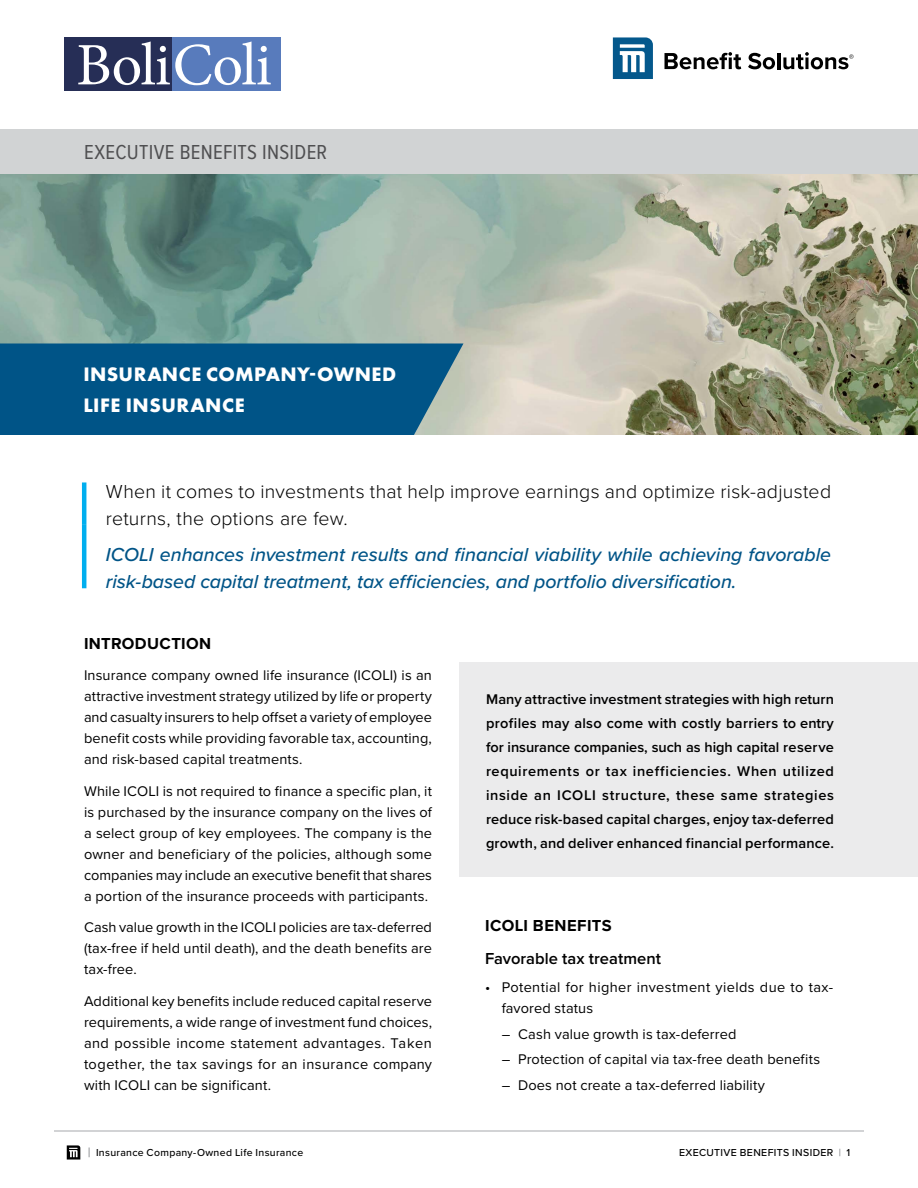
<style>
.page{position:relative;width:918px;height:1188px;background:#fff}
.page>*{position:absolute;margin:0;border:0;box-sizing:border-box;transform-origin:0 0}
.t1{font:21px "Proxima Nova Cond";letter-spacing:.015em;color:#4f4f51}
.t2{font:700 20.25px/30.8px "Futura PT";letter-spacing:.02em;color:#fff}
.t3{font:italic 500 19.5px/27px "Proxima Nova";color:#005487}
.t4{font:300 19.5px/27px "Proxima Nova";letter-spacing:.015em;color:#000}
.t5{font:700 16.5px "Proxima Nova";letter-spacing:.025em;color:#000}
.t6{font:600 16.5px "Proxima Nova";color:#000}
.t7{font:14.55px/21px "Proxima Nova";letter-spacing:.01em;color:#000;text-align:justify}
.t8{font:600 14.55px/24px "Proxima Nova";letter-spacing:.015em;color:#000;text-align:justify}
.t9{font:500 10.5px "Proxima Nova";letter-spacing:.03em;color:#000}
.s1{color:#808285}
</style>
<div class="page">
<img style="left:0;top:174px;width:918px;height:261px">
<div style="left:64px;top:37px;width:109px;height:54px;background:#262e56"></div>
<div style="left:172px;top:37px;width:108px;height:54px;background:#587bbc"></div>
<svg style="left:78px;top:41px;width:193px;height:44px"></svg>
<svg style="left:613px;top:37px;width:40px;height:42px"></svg>
<svg style="left:665px;top:52px;width:76px;height:17px"></svg>
<svg style="left:748px;top:53px;width:27px;height:16px"></svg>
<hr style="left:777px;top:53px;width:3px;height:16px;background:#000">
<svg style="left:783px;top:52px;width:71px;height:17px"></svg>
<svg style="left:67px;top:1145px;width:13px;height:15px"></svg>
<hr style="left:54px;top:1131px;width:810px;height:1px;background:#a7a9ac">
<div style="left:0;top:129px;width:918px;height:45px;background:#d1d3d4"></div>
<div style="left:0;top:344px;width:464px;height:91px;background:#005487"></div>
<hr style="left:82px;top:482px;width:4px;height:43px;background:#00aeef">
<hr style="left:82px;top:525px;width:4px;height:63px;background:#00aeef">
<div style="left:459px;top:663px;width:459px;height:214px;background:#ebebec"></div>
<h1 class="t1" style="left:84px;top:136px;width:245px">EXECUTIVE BENEFITS INSIDER</h1>
<h2 class="t2" style="left:83px;top:358px;width:314px">INSURANCE COMPANY-OWNED<br>LIFE INSURANCE</h2>
<h3 class="t4" style="left:106px;top:477px;width:727px">When it comes to investments that help improve earnings and optimize risk-adjusted returns, the options are few.</h3>
<h3 class="t3" style="left:106px;top:541px;width:727px">ICOLI enhances investment results and financial viability while achieving favorable risk-based capital treatment, tax efficiencies, and portfolio diversification.</h3>
<p class="t5" style="left:84px;top:631px;width:129px">INTRODUCTION</p>
<p class="t7" style="left:84px;top:664px;width:349px">Insurance company owned life insurance (ICOLI) is an attractive investment strategy utilized by life or property and casualty insurers to help offset a variety of employee benefit costs while providing favorable tax, accounting, and risk-based capital treatments.</p>
<p class="t7" style="left:84px;top:780px;width:350px">While ICOLI is not required to finance a specific plan, it is purchased by the insurance company on the lives of a select group of key employees. The company is the owner and beneficiary of the policies, although some companies may include an executive benefit that shares a portion of the insurance proceeds with participants.</p>
<p class="t7" style="left:84px;top:916px;width:349px">Cash value growth in the ICOLI policies are tax-deferred (tax-free if held until death), and the death benefits are tax-free.</p>
<p class="t7" style="left:84px;top:990px;width:350px">Additional key benefits include reduced capital reserve requirements, a wide range of investment fund choices, and possible income statement advantages. Taken together, the tax savings for an insurance company with ICOLI can be significant.</p>
<p class="t8" style="left:486px;top:686px;width:350px">Many attractive investment strategies with high return profiles may also come with costly barriers to entry for insurance companies, such as high capital reserve requirements or tax inefficiencies. When utilized inside an ICOLI structure, these same strategies reduce risk-based capital charges, enjoy tax-deferred growth, and deliver enhanced financial performance.</p>
<p class="t5" style="left:485px;top:913px;width:128px">ICOLI BENEFITS</p>
<p class="t6" style="left:485px;top:946px;width:177px">Favorable tax treatment</p>
<p class="t7" style="left:502px;top:976px;width:333px;text-indent:-16px">• Potential for higher investment yields due to tax&shy;favored status</p>
<p class="t7" style="left:502px;top:1023px;width:236px">– Cash value growth is tax-deferred</p>
<p class="t7" style="left:502px;top:1048px;width:320px">– Protection of capital via tax-free death benefits</p>
<p class="t7" style="left:502px;top:1074px;width:265px">– Does not create a tax-deferred liability</p>
<p class="t9" style="left:96px;top:1144px;width:209px">Insurance Company-Owned Life Insurance</p>
<p class="t9" style="left:679px;top:1144px;width:173px">EXECUTIVE BENEFITS INSIDER <span class="s1">|</span> 1</p>
</div>
